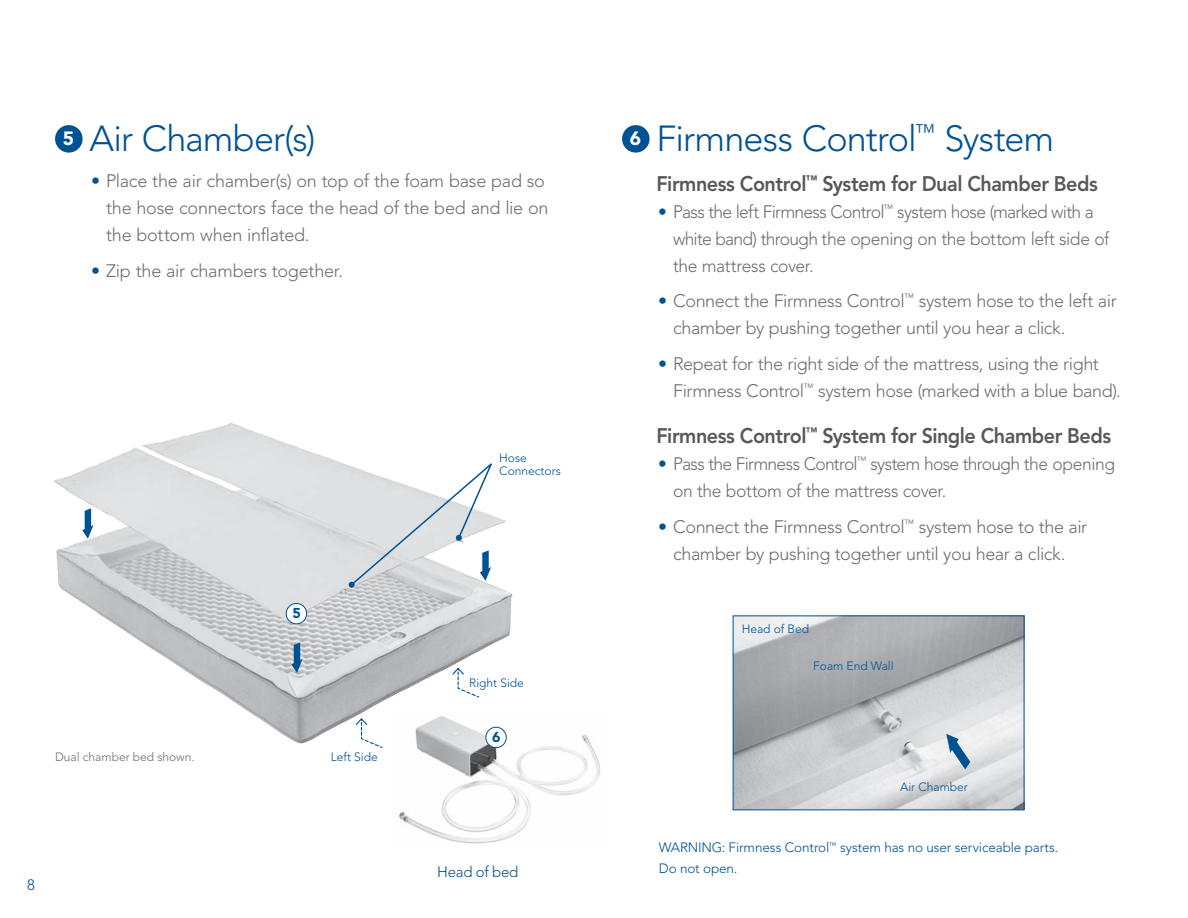
<style>
.page{position:relative;width:1188px;height:918px;background:#fff}
.page>*{position:absolute;margin:0;border:0;box-sizing:border-box;transform-origin:0 0}
.t1{font:300 36px "Avenir LT Std";letter-spacing:-.025em;color:#005294}
.t2{font:800 21px "Avenir LT Std";letter-spacing:-.025em;color:#57585a;scale:.94 1}
.t3{font:300 18px/27px "Avenir LT Std";letter-spacing:-.025em;color:#6c6d70}
.t4{font:300 15px "Avenir LT Std";letter-spacing:-.015em;color:#005294}
.t5{font:900 14.1px "Avenir LT Std";color:#005294}
.t6{font:300 13.5px/21px "Avenir LT Std";letter-spacing:-.01em;color:#005294}
.t7{font:300 12px/13.4px "Avenir LT Std";color:#005294}
.t8{font:300 12px "Avenir LT Std";color:#6c6d70}
.s1{color:#005294}
</style>
<div class="page">
<div style="left:55px;top:125px;width:28px;height:28px;background:#005294;border-radius:50%"></div>
<div style="left:622px;top:125px;width:28px;height:28px;background:#005294;border-radius:50%"></div>
<img style="left:148px;top:646px;width:341px;height:98px">
<img style="left:53px;top:423px;width:460px;height:223px">
<svg style="left:291px;top:642px;width:12px;height:31px"></svg>
<svg style="left:82px;top:508px;width:12px;height:31px"></svg>
<div style="left:286px;top:603px;width:21px;height:21px;background:#fff;border-radius:50%"></div>
<div style="left:286px;top:603px;width:21px;height:21px;border:1px solid #005294;border-radius:50%"></div>
<svg style="left:349px;top:459px;width:146px;height:129px"></svg>
<img style="left:735px;top:618px;width:287px;height:190px">
<svg style="left:946px;top:734px;width:24px;height:35px"></svg>
<svg style="left:355px;top:717px;width:28px;height:31px"></svg>
<svg style="left:451px;top:667px;width:29px;height:32px"></svg>
<img style="left:393px;top:709px;width:207px;height:135px">
<div style="left:486px;top:727px;width:20px;height:21px;background:#fff;border-radius:50%"></div>
<div style="left:486px;top:727px;width:21px;height:21px;border:1px solid #005294;border-radius:50%"></div>
<h1 class="t1" style="left:63px;top:118px;width:254px"><sup>5</sup> Air Chamber(s)</h1>
<p class="t3" style="left:106px;top:167px;width:444px;text-indent:-15px"><span class="s1">•</span> Place the air chamber(s) on top of the foam base pad so the hose connectors face the head of the bed and lie on the bottom when inflated.</p>
<p class="t3" style="left:91px;top:257px;width:254px"><span class="s1">•</span> Zip the air chambers together.</p>
<p class="t8" style="left:55px;top:750px;width:141px">Dual chamber bed shown.</p>
<p class="t4" style="left:27px;top:876px;width:9px">8</p>
<p class="t5" style="left:293px;top:605px;width:10px">5</p>
<p class="t7" style="left:331px;top:750px;width:48px">Left Side</p>
<p class="t7" style="left:499px;top:451px;width:63px">Hose<br>Connectors</p>
<p class="t7" style="left:469px;top:676px;width:56px">Right Side</p>
<p class="t5" style="left:492px;top:729px;width:10px">6</p>
<p class="t4" style="left:437px;top:863px;width:83px">Head of bed</p>
<h1 class="t1" style="left:630px;top:118px;width:426px"><sup>6</sup> Firmness Control<sup>™</sup> System</h1>
<p class="t2" style="left:657px;top:171px;width:471px">Firmness Control<sup>™</sup> System for Dual Chamber Beds</p>
<p class="t3" style="left:673px;top:198px;width:438px;text-indent:-15px"><span class="s1">•</span> Pass the left Firmness Control<sup>™</sup> system hose (marked with a white band) through the opening on the bottom left side of the mattress cover.</p>
<p class="t3" style="left:673px;top:288px;width:445px;text-indent:-15px"><span class="s1">•</span> Connect the Firmness Control<sup>™</sup> system hose to the left air chamber by pushing together until you hear a click.</p>
<p class="t3" style="left:673px;top:350px;width:449px;text-indent:-15px"><span class="s1">•</span> Repeat for the right side of the mattress, using the right<br>Firmness Control<sup>™</sup> system hose (marked with a blue band).</p>
<p class="t2" style="left:657px;top:424px;width:485px">Firmness Control<sup>™</sup> System for Single Chamber Beds</p>
<p class="t3" style="left:673px;top:451px;width:443px;text-indent:-15px"><span class="s1">•</span> Pass the Firmness Control<sup>™</sup> system hose through the opening on the bottom of the mattress cover.</p>
<p class="t3" style="left:658px;top:513px;width:431px;text-align:center"><span class="s1">•</span> Connect the Firmness Control<sup>™</sup> system hose to the air chamber by pushing together until you hear a click.</p>
<p class="t7" style="left:742px;top:622px;width:69px">Head of Bed</p>
<p class="t7" style="left:813px;top:659px;width:82px">Foam End Wall</p>
<p class="t7" style="left:900px;top:780px;width:69px">Air Chamber</p>
<p class="t6" style="left:659px;top:837px;width:401px">WARNING: Firmness Control<sup>™</sup> system has no user serviceable parts.<br>Do not open.</p>
</div>
